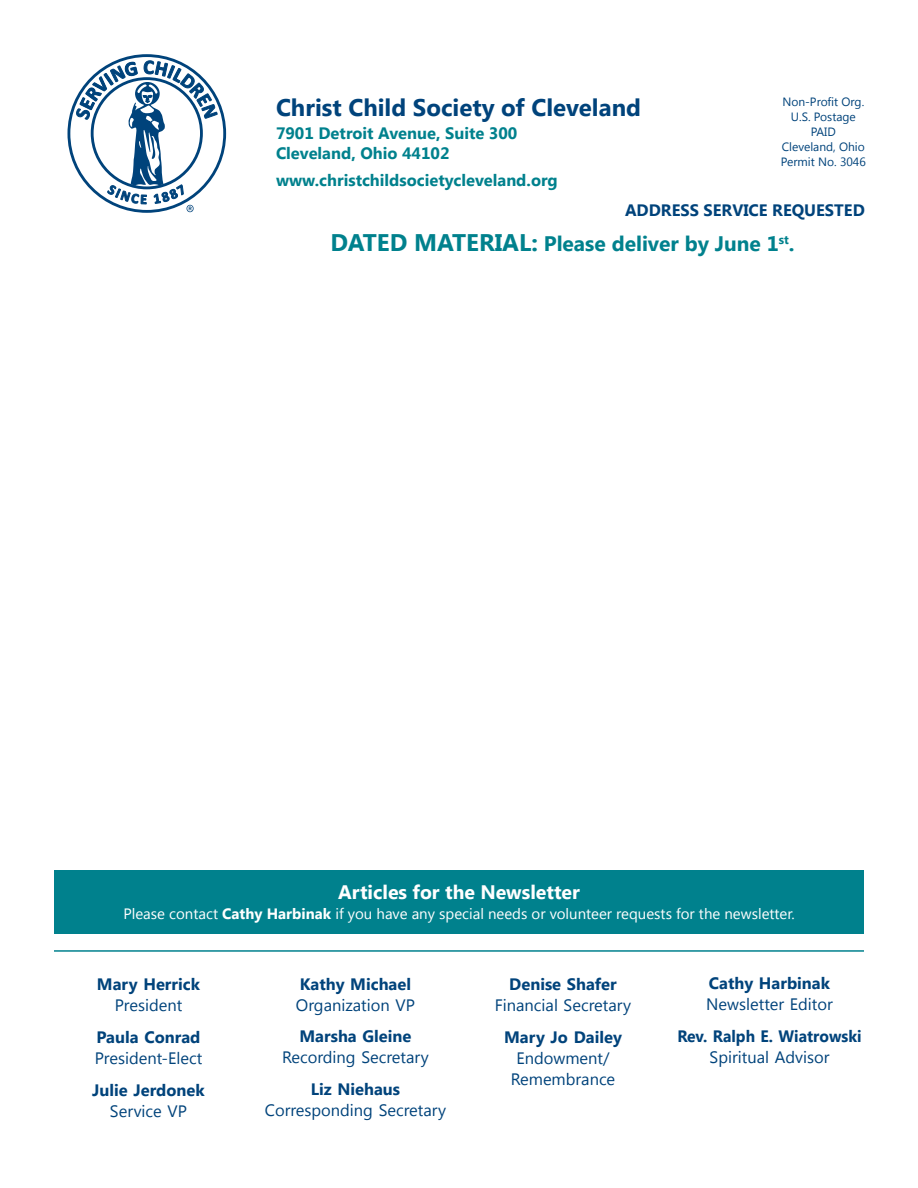
<style>
.page{position:relative;width:918px;height:1188px;background:#fff}
.page>*{position:absolute;margin:0;border:0;box-sizing:border-box;transform-origin:0 0}
.t1{font:700 24px "Segoe UI";color:#00437b}
.t2{font:700 21px "Segoe UI";color:#00818d}
.t3{font:700 19.5px "Segoe UI";color:#fff}
.t4{font:16.5px/21px "Segoe UI";color:#00437b;text-align:center}
.t5{font:700 16.5px "Segoe UI";color:#00437b}
.t6{font:700 16.5px/19.8px "Segoe UI";color:#00818d}
.t7{font:700 16.5px "Segoe UI";color:#00437b;scale:.95 1}
.t8{font:15px "Segoe UI";color:#fff}
.t9{font:12px/15px "Segoe UI";color:#00437b;text-align:center}
.s1{font-size:24px}
.s2{font-weight:700}
</style>
<div class="page">
<svg style="left:68px;top:54px;width:158px;height:159px"></svg>
<hr style="left:54px;top:950px;width:810px;height:2px;background:#00818d">
<div style="left:54px;top:870px;width:810px;height:64px;background:#00818d"></div>
<p class="t9" style="left:781px;top:94px;width:87px">Non-Profit Org.<br>U.S. Postage<br>PAID<br>Cleveland, Ohio<br>Permit No. 3046</p>
<p class="t5" style="left:625px;top:199px;width:241px">ADDRESS SERVICE REQUESTED</p>
<h1 class="t1" style="left:276px;top:91px;width:367px">Christ Child Society of Cleveland</h1>
<p class="t6" style="left:276px;top:122px;width:243px">7901 Detroit Avenue, Suite 300<br>Cleveland, Ohio 44102</p>
<p class="t6" style="left:276px;top:170px;width:283px">www.christchildsocietycleveland.org</p>
<p class="t2" style="left:330px;top:229px;width:466px"><span class="s1">DATED MATERIAL:</span> Please deliver by June 1<sup>st</sup>.</p>
<p class="t3" style="left:338px;top:878px;width:243px">Articles for the Newsletter</p>
<p class="t8" style="left:123px;top:903px;width:673px">Please contact <span class="s2">Cathy Harbinak</span> if you have any special needs or volunteer requests for the newsletter.</p>
<p class="t5" style="left:97px;top:973px;width:105px">Mary Herrick</p>
<p class="t4" style="left:115px;top:994px;width:69px">President</p>
<p class="t5" style="left:97px;top:1025px;width:105px">Paula Conrad</p>
<p class="t4" style="left:95px;top:1047px;width:109px">President-Elect</p>
<p class="t5" style="left:92px;top:1078px;width:114px">Julie Jerdonek</p>
<p class="t4" style="left:110px;top:1100px;width:79px">Service VP</p>
<p class="t5" style="left:300px;top:972px;width:113px">Kathy Michael</p>
<p class="t4" style="left:296px;top:993px;width:120px">Organization VP</p>
<p class="t5" style="left:299px;top:1025px;width:114px">Marsha Gleine</p>
<p class="t4" style="left:282px;top:1046px;width:148px">Recording Secretary</p>
<p class="t5" style="left:311px;top:1078px;width:91px">Liz Niehaus</p>
<p class="t4" style="left:265px;top:1099px;width:183px">Corresponding Secretary</p>
<p class="t5" style="left:509px;top:972px;width:109px">Denise Shafer</p>
<p class="t4" style="left:495px;top:994px;width:138px">Financial Secretary</p>
<p class="t5" style="left:504px;top:1025px;width:119px">Mary Jo Dailey</p>
<p class="t4" style="left:511px;top:1047px;width:106px">Endowment/<br>Remembrance</p>
<p class="t5" style="left:709px;top:972px;width:123px">Cathy Harbinak</p>
<p class="t4" style="left:706px;top:993px;width:128px">Newsletter Editor</p>
<p class="t7" style="left:677px;top:1024px;width:196px">Rev. Ralph E. Wiatrowski</p>
<p class="t4" style="left:710px;top:1046px;width:121px">Spiritual Advisor</p>
</div>
